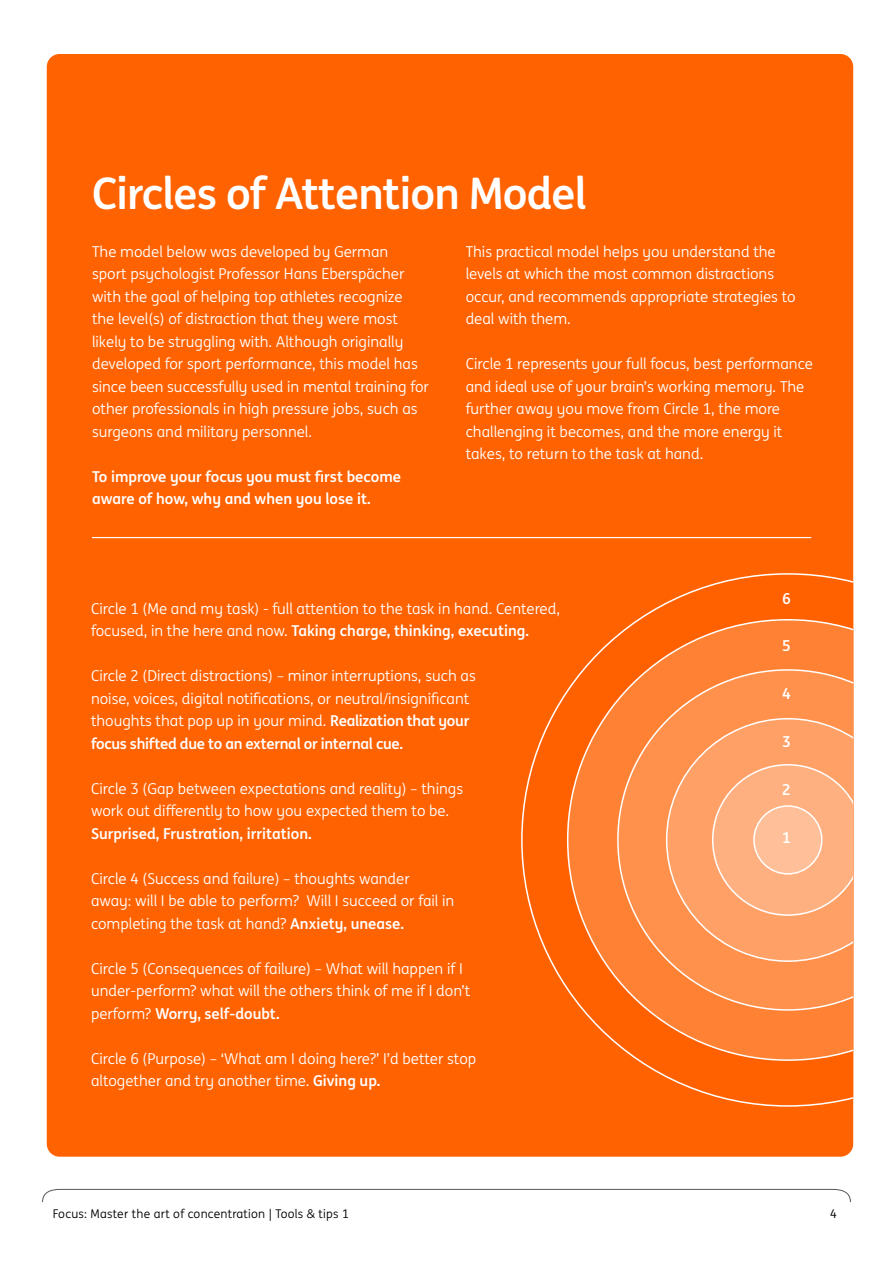
<style>
.page{position:relative;width:893px;height:1263px;background:#fff}
.page>*{position:absolute;margin:0;border:0;box-sizing:border-box;transform-origin:0 0}
.t1{font:700 43.5px "ING Me";letter-spacing:-.02em;color:#fff}
.t2{font:700 15.15px "ING Me";color:#fff}
.t3{font:15px/22.5px "ING Me";color:#fff}
.t4{font:700 15px/22.5px "ING Me";color:#fff}
.t5{font:12px "ING Me";letter-spacing:.02em;color:#000}
.s1{font-weight:700}
</style>
<div class="page">
<div style="left:47px;top:54px;width:806px;height:1103px;background:#ff6200;border-radius:13px"></div>
<svg style="left:521px;top:573px;width:332px;height:534px"></svg>
<svg style="left:567px;top:619px;width:286px;height:442px"></svg>
<svg style="left:617px;top:669px;width:236px;height:342px;background:#ff8d47"></svg>
<svg style="left:667px;top:719px;width:186px;height:242px;background:#ffa66f"></svg>
<div style="left:754px;top:806px;width:68px;height:68px;background:#ffc099;border-radius:50%"></div>
<div style="left:753px;top:805px;width:69px;height:69px;border:2px solid #fff;border-radius:50%"></div>
<svg style="left:42px;top:1189px;width:809px;height:14px"></svg>
<hr style="left:92px;top:537px;width:719px;height:1px;background:#fff">
<h1 class="t1" style="left:92px;top:158px;width:496px">Circles of Attention Model</h1>
<p class="t3" style="left:92px;top:240px;width:338px">The model below was developed by German<br>sport psychologist Professor Hans Eberspächer with the goal of helping top athletes recognize<br>the level(s) of distraction that they were most likely to be struggling with. Although originally developed for sport performance, this model has since been successfully used in mental training for other professionals in high pressure jobs, such as surgeons and military personnel.</p>
<p class="t4" style="left:92px;top:464px;width:311px">To improve your focus you must first become aware of how, why and when you lose it.</p>
<p class="t3" style="left:466px;top:240px;width:331px">This practical model helps you understand the levels at which the most common distractions occur, and recommends appropriate strategies to deal with them.</p>
<p class="t3" style="left:466px;top:352px;width:349px">Circle 1 represents your full focus, best performance and ideal use of your brain’s working memory. The further away you move from Circle 1, the more challenging it becomes, and the more energy it takes, to return to the task at hand.</p>
<p class="t3" style="left:91px;top:596px;width:470px">Circle 1 (Me and my task) - full attention to the task in hand. Centered, focused, in the here and now. <span class="s1">Taking charge, thinking, executing.</span></p>
<p class="t3" style="left:91px;top:664px;width:386px">Circle 2 (Direct distractions) – minor interruptions, such as noise, voices, digital notifications, or neutral/insignificant thoughts that pop up in your mind. <span class="s1">Realization that your focus shifted due to an external or internal cue.</span></p>
<p class="t3" style="left:91px;top:776px;width:374px">Circle 3 (Gap between expectations and reality) – things work out differently to how you expected them to be.</p>
<p class="t4" style="left:91px;top:821px;width:222px">Surprised, Frustration, irritation.</p>
<p class="t3" style="left:91px;top:866px;width:365px">Circle 4 (Success and failure) – thoughts wander<br>away: will I be able to perform? Will I succeed or fail in completing the task at hand? <span class="s1">Anxiety, unease.</span></p>
<p class="t3" style="left:91px;top:956px;width:381px">Circle 5 (Consequences of failure) – What will happen if I under-perform? what will the others think of me if I don’t perform? <span class="s1">Worry, self-doubt.</span></p>
<p class="t3" style="left:91px;top:1046px;width:387px">Circle 6 (Purpose) – ‘What am I doing here?’ I’d better stop altogether and try another time. <span class="s1">Giving up.</span></p>
<p class="t2" style="left:782px;top:586px;width:10px">6</p>
<p class="t2" style="left:782px;top:634px;width:10px">5</p>
<p class="t2" style="left:782px;top:682px;width:10px">4</p>
<p class="t2" style="left:782px;top:729px;width:10px">3</p>
<p class="t2" style="left:782px;top:777px;width:10px">2</p>
<p class="t2" style="left:782px;top:825px;width:10px">1</p>
<p class="t5" style="left:53px;top:1205px;width:297px">Focus: Master the art of concentration | Tools &amp; tips 1</p>
<p class="t5" style="left:830px;top:1205px;width:8px">4</p>
</div>
